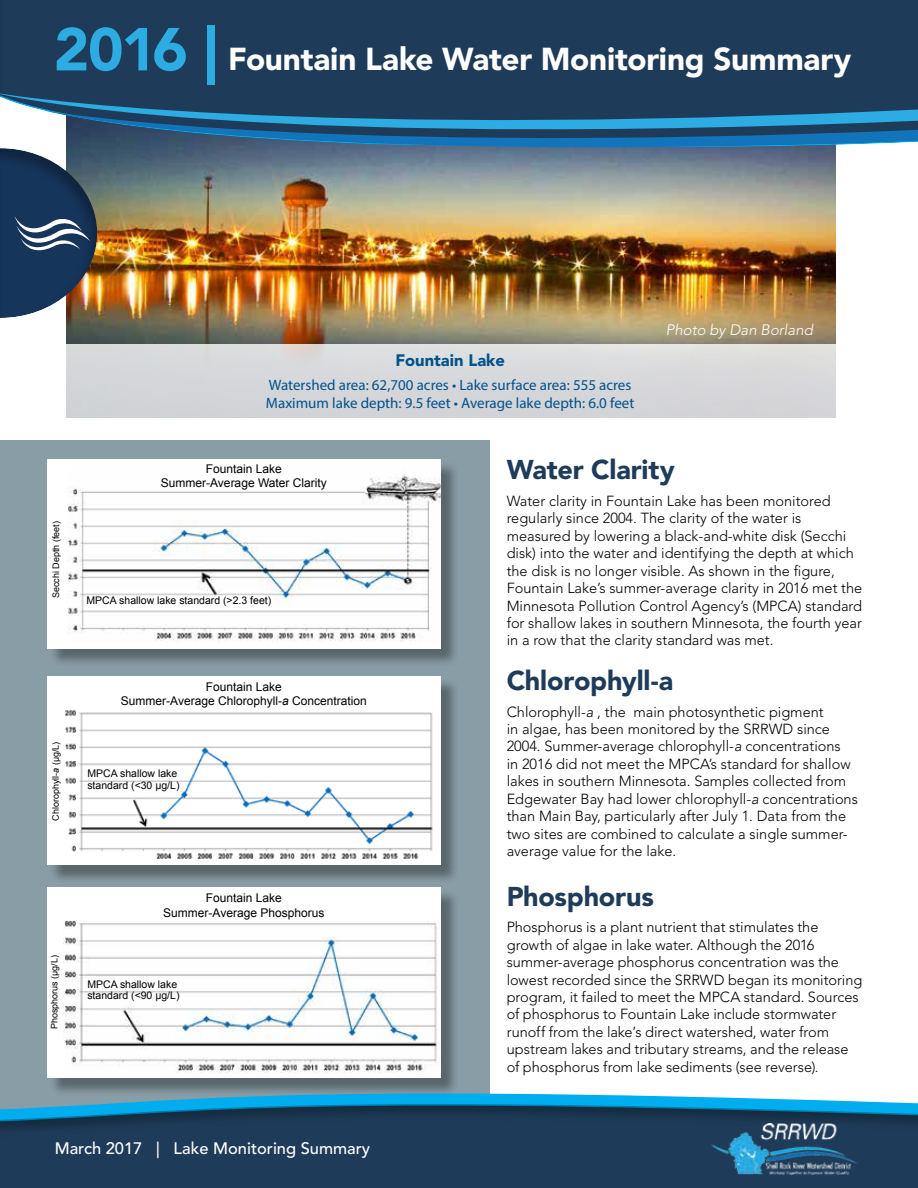
<style>
.page{position:relative;width:918px;height:1188px;background:#fff}
.page>*{position:absolute;margin:0;border:0;box-sizing:border-box;transform-origin:0 0}
.t1{font:900 31.5px "Avenir LT Std";letter-spacing:-.005em;color:#fff}
.t2{font:900 27px "Avenir LT Std";letter-spacing:-.01em;color:#1e3c59}
.t3{font:500 16.5px "Avenir LT Std";color:#fff}
.t4{font:900 16.5px "Avenir LT Std";color:#00528c}
.t5{font:15px/18px "Myriad Pro";color:#00528c}
.t6{font:italic 300 15px "Avenir LT Std";color:#fff}
.t7{font:300 14.55px/17.4px "Avenir LT Std";color:#000}
.t8{font:12px/14.4px "Arial";color:#000;text-align:center}
.t9{font:10.5px/11.4px "Arial";color:#000}
.t10{font:9px "Arial";color:#000}
.s1{font-size:60px;color:#2cace2}
.s2{font-style:italic}
</style>
<div class="page">
<div style="left:0;top:440px;width:490px;height:748px;background:#899da6"></div>
<img style="left:66px;top:176px;width:770px;height:168px">
<div style="left:0;top:0;width:918px;height:148px;background:#1e3c59"></div>
<svg style="left:0;top:93px;width:58px;height:55px;fill:#fff"></svg>
<svg style="left:45px;top:101px;width:873px;height:75px"></svg>
<div style="left:0;top:148px;width:99px;height:172px;background:#000;opacity:.3"></div>
<svg style="left:105px;top:1093px;width:813px;height:11px;fill:#00aeef"></svg>
<div style="left:0;top:1104px;width:918px;height:84px;background:#000;opacity:.3"></div>
<img style="left:711px;top:1123px;width:146px;height:52px">
<div style="left:66px;top:344px;width:770px;height:74px;background:#d6d7da"></div>
<div style="left:49px;top:461px;width:410px;height:206px;background:#000;opacity:.35"></div>
<div style="left:47px;top:459px;width:394px;height:189px;background:#fff"></div>
<img style="left:68px;top:475px;width:373px;height:166px">
<div style="left:49px;top:679px;width:410px;height:205px;background:#000;opacity:.35"></div>
<div style="left:47px;top:676px;width:394px;height:189px;background:#fff"></div>
<img style="left:65px;top:710px;width:368px;height:149px">
<div style="left:49px;top:889px;width:410px;height:207px;background:#000;opacity:.35"></div>
<div style="left:47px;top:887px;width:394px;height:191px;background:#fff"></div>
<img style="left:64px;top:921px;width:373px;height:152px">
<svg style="left:0;top:148px;width:97px;height:170px;background:#3c4f67"></svg>
<h1 class="t1" style="left:54px;top:40px;width:799px"><span class="s1">2016 |</span> Fountain Lake Water Monitoring Summary</h1>
<p class="t10" style="left:50px;top:598px;width:79px;rotate:-90deg">Secchi Depth (feet)</p>
<p class="t10" style="left:50px;top:821px;width:81px;rotate:-90deg">Chlorophyll-<span class="s2">a</span> (µg/L)</p>
<p class="t10" style="left:48px;top:1029px;width:76px;rotate:-90deg">Phosphorus (µg/L)</p>
<p class="t4" style="left:395px;top:350px;width:111px">Fountain Lake</p>
<p class="t5" style="left:266px;top:376px;width:370px">Watershed area: 62,700 acres • Lake surface area: 555 acres<br>Maximum lake depth: 9.5 feet • Average lake depth: 6.0 feet</p>
<p class="t6" style="left:666px;top:321px;width:149px">Photo by Dan Borland</p>
<p class="t8" style="left:161px;top:461px;width:168px">Fountain Lake<br>Summer-Average Water Clarity</p>
<p class="t9" style="left:87px;top:595px;width:186px">MPCA shallow lake standard (&gt;2.3 feet)</p>
<p class="t8" style="left:121px;top:679px;width:247px">Fountain Lake<br>Summer-Average Chlorophyll-<span class="s2">a</span> Concentration</p>
<p class="t9" style="left:87px;top:768px;width:94px">MPCA shallow lake standard (&lt;30 µg/L)</p>
<p class="t8" style="left:163px;top:891px;width:163px">Fountain Lake<br>Summer-Average Phosphorus</p>
<p class="t9" style="left:87px;top:979px;width:94px">MPCA shallow lake standard (&lt;90 µg/L)</p>
<h2 class="t2" style="left:507px;top:454px;width:170px">Water Clarity</h2>
<p class="t7" style="left:507px;top:492px;width:357px">Water clarity in Fountain Lake has been monitored regularly since 2004. The clarity of the water is measured by lowering a black-and-white disk (Secchi disk) into the water and identifying the depth at which the disk is no longer visible. As shown in the figure, Fountain Lake’s summer-average clarity in 2016 met the Minnesota Pollution Control Agency’s (MPCA) standard for shallow lakes in southern Minnesota, the fourth year in a row that the clarity standard was met.</p>
<h2 class="t2" style="left:507px;top:664px;width:168px">Chlorophyll-a</h2>
<p class="t7" style="left:507px;top:703px;width:353px">Chlorophyll-<span class="s2">a</span> , the main photosynthetic pigment<br>in algae, has been monitored by the SRRWD since 2004. Summer-average chlorophyll-<span class="s2">a</span> concentrations<br>in 2016 did not meet the MPCA’s standard for shallow lakes in southern Minnesota. Samples collected from Edgewater Bay had lower chlorophyll-<span class="s2">a</span> concentrations than Main Bay, particularly after July 1. Data from the two sites are combined to calculate a single summer&shy;average value for the lake.</p>
<h2 class="t2" style="left:507px;top:880px;width:149px">Phosphorus</h2>
<p class="t7" style="left:507px;top:918px;width:357px">Phosphorus is a plant nutrient that stimulates the growth of algae in lake water. Although the 2016 summer-average phosphorus concentration was the lowest recorded since the SRRWD began its monitoring program, it failed to meet the MPCA standard. Sources of phosphorus to Fountain Lake include stormwater runoff from the lake’s direct watershed, water from upstream lakes and tributary streams, and the release of phosphorus from lake sediments (see reverse).</p>
<p class="t3" style="left:55px;top:1138px;width:317px">March 2017 | Lake Monitoring Summary</p>
</div>
